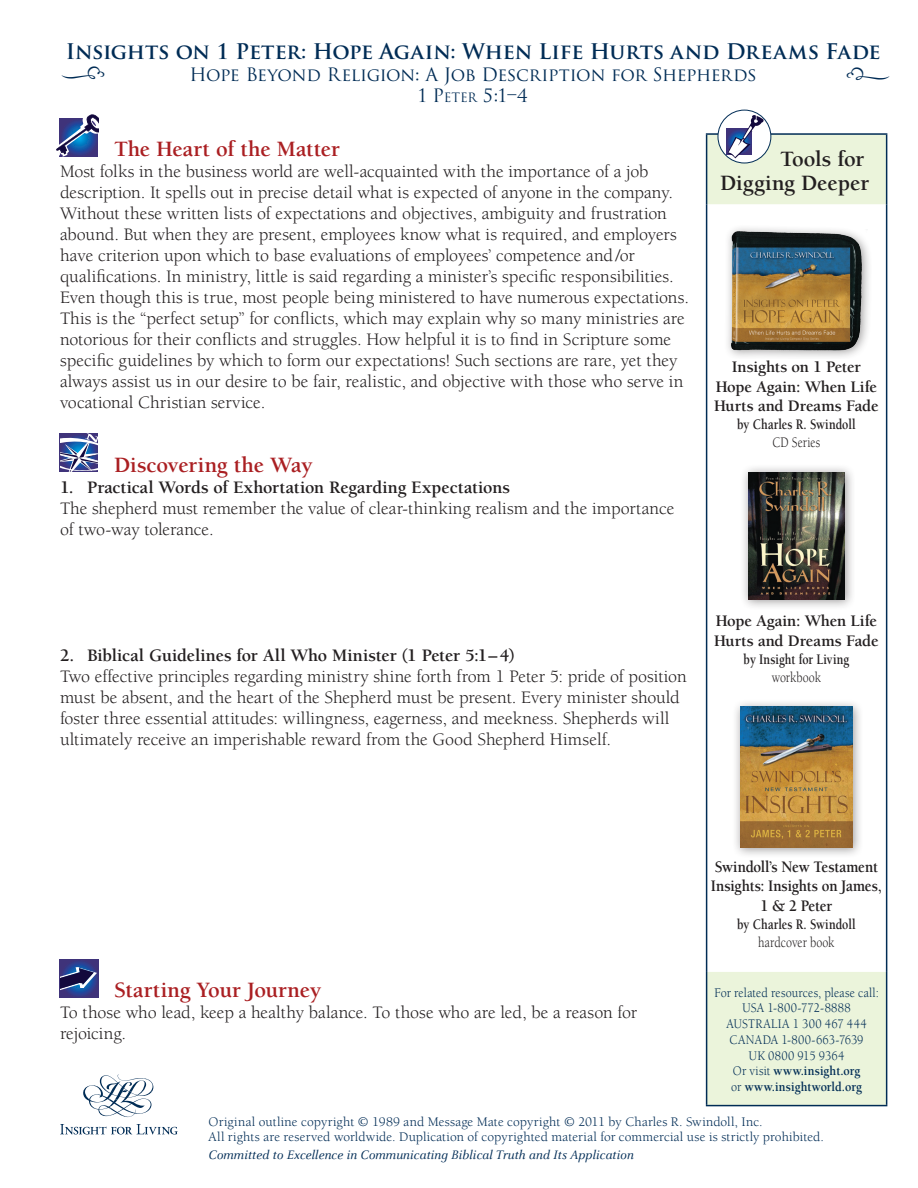
<style>
.page{position:relative;width:918px;height:1188px;background:#fff}
.page>*{position:absolute;margin:0;border:0;box-sizing:border-box;transform-origin:0 0}
.t1{font:36px "Type Embellishments One Plain";color:#002c55}
.t2{font:700 22.5px "Berkeley";letter-spacing:-.005em;color:#aa1f22}
.t3{font:700 22.5px/24px "Berkeley";letter-spacing:-.005em;color:#231f20;text-align:right}
.t4{font:700 21px "Trajan Pro";letter-spacing:-.01em;color:#002c55}
.t5{font:18px/21px "Berkeley";color:#231f20}
.t6{font:700 18px "Berkeley";letter-spacing:-.005em;color:#231f20}
.t7{font:18px "Trajan Pro";letter-spacing:-.03em;color:#002c55}
.t8{font:18px "Trajan";color:#002c55}
.t9{font:700 16.5px/19.5px "Berkeley";letter-spacing:-.01em;color:#231f20}
.t10{font:700 16.5px/19.5px "Berkeley";letter-spacing:-.01em;color:#231f20;text-align:center;scale:.9 1}
.t11{font:700 15px "Berkeley";color:#231f20;scale:.8 1}
.t12{font:15px "Berkeley";color:#231f20;scale:.8 1}
.t13{font:15px "Berkeley";letter-spacing:.02em;color:#231f20;scale:.8 1}
.t14{font:13.5px/15px "Berkeley";letter-spacing:.01em;color:#002c55}
.t15{font:13.5px/15.8px "Berkeley";letter-spacing:.01em;color:#002c55;text-align:center;scale:.9 1}
.t16{font:italic 13.5px "Celeste";color:#002c55}
.s1{font-size:12.6px}
.s2{font-weight:700}
</style>
<div class="page">
<svg style="left:707px;top:135px;width:179px;height:970px"></svg>
<hr style="left:706px;top:133px;width:181px;height:2px;background:#002c55">
<hr style="left:706px;top:135px;width:1px;height:69px;background:#002c55">
<hr style="left:886px;top:135px;width:1px;height:69px;background:#002c55">
<hr style="left:706px;top:204px;width:1px;height:768px;background:#002c55">
<hr style="left:886px;top:204px;width:1px;height:768px;background:#002c55">
<hr style="left:706px;top:972px;width:1px;height:133px;background:#002c55">
<hr style="left:886px;top:972px;width:1px;height:133px;background:#002c55">
<hr style="left:706px;top:1105px;width:181px;height:1px;background:#002c55">
<svg style="left:718px;top:110px;width:53px;height:53px"></svg>
<div style="left:718px;top:110px;width:53px;height:53px;border:1px solid #002c55;border-radius:50%"></div>
<div style="left:726px;top:128px;width:26px;height:26px;background:#3f337a"></div>
<svg style="left:727px;top:115px;width:37px;height:43px"></svg>
<div style="left:740px;top:464px;width:115px;height:146px;background:#231f20;opacity:.44"></div>
<img style="left:748px;top:472px;width:97px;height:127px">
<div style="left:731px;top:698px;width:132px;height:160px;background:#231f20;opacity:.44"></div>
<img style="left:740px;top:707px;width:113px;height:141px">
<svg style="left:83px;top:1074px;width:70px;height:43px"></svg>
<svg style="left:60px;top:1124px;width:118px;height:11px"></svg>
<div style="left:723px;top:222px;width:148px;height:137px;background:#231f20;opacity:.44"></div>
<img style="left:725px;top:230px;width:143px;height:124px">
<svg style="left:60px;top:434px;width:38px;height:38px"></svg>
<svg style="left:60px;top:959px;width:38px;height:38px"></svg>
<svg style="left:60px;top:967px;width:37px;height:23px"></svg>
<svg style="left:56px;top:114px;width:42px;height:42px"></svg>
<p class="t4" style="left:66px;top:39px;width:816px">Insights on 1 Peter: Hope Again: When Life Hurts and Dreams Fade</p>
<p class="t7" style="left:190px;top:63px;width:569px">Hope Beyond Religion: A Job Description for Shepherds</p>
<p class="t8" style="left:418px;top:85px;width:112px">1 P<span class="s1">ETER</span> 5:1–4</p>
<h1 class="t1" style="left:60px;top:58px;width:47px">j</h1>
<h1 class="t1" style="left:845px;top:60px;width:47px">i</h1>
<p class="t2" style="left:114px;top:137px;width:227px">The Heart of the Matter</p>
<p class="t5" style="left:60px;top:161px;width:631px">Most folks in the business world are well-acquainted with the importance of a job description. It spells out in precise detail what is expected of anyone in the company.<br>Without these written lists of expectations and objectives, ambiguity and frustration abound. But when they are present, employees know what is required, and employers have criterion upon which to base evaluations of employees’ competence and /or qualifications. In ministry, little is said regarding a minister’s specific responsibilities.<br>Even though this is true, most people being ministered to have numerous expectations.<br>This is the “perfect setup” for conflicts, which may explain why so many ministries are notorious for their conflicts and struggles. How helpful it is to find in Scripture some specific guidelines by which to form our expectations! Such sections are rare, yet they always assist us in our desire to be fair, realistic, and objective with those who serve in vocational Christian service.</p>
<p class="t2" style="left:114px;top:453px;width:200px">Discovering the Way</p>
<p class="t6" style="left:60px;top:477px;width:452px">1. Practical Words of Exhortation Regarding Expectations</p>
<p class="t5" style="left:60px;top:498px;width:616px">The shepherd must remember the value of clear-thinking realism and the importance of two-way tolerance.</p>
<p class="t3" style="left:720px;top:147px;width:151px">Tools for<br>Digging Deeper</p>
<p class="t9" style="left:714px;top:358px;width:166px;text-align:center">Insights on 1 Peter<br>Hope Again: When Life<br>Hurts and Dreams Fade</p>
<p class="t11" style="left:737px;top:417px;width:149px">by Charles R. Swindoll</p>
<p class="t13" style="left:772px;top:435px;width:61px">CD Series</p>
<p class="t6" style="left:60px;top:645px;width:456px">2. Biblical Guidelines for All Who Minister (1 Peter 5:1–4)</p>
<p class="t5" style="left:60px;top:666px;width:628px">Two effective principles regarding ministry shine forth from 1 Peter 5: pride of position must be absent, and the heart of the Shepherd must be present. Every minister should foster three essential attitudes: willingness, eagerness, and meekness. Shepherds will ultimately receive an imperishable reward from the Good Shepherd Himself.</p>
<p class="t9" style="left:714px;top:611px;width:166px">Hope Again: When Life<br>Hurts and Dreams Fade</p>
<p class="t11" style="left:744px;top:651px;width:134px">by Insight for Living</p>
<p class="t12" style="left:772px;top:669px;width:63px">workbook</p>
<p class="t2" style="left:114px;top:978px;width:209px">Starting Your Journey</p>
<p class="t5" style="left:60px;top:1002px;width:579px">To those who lead, keep a healthy balance. To those who are led, be a reason for rejoicing.</p>
<p class="t10" style="left:711px;top:857px;width:191px">Swindoll’s New Testament<br>Insights: Insights on James,<br>1 &amp; 2 Peter</p>
<p class="t11" style="left:737px;top:916px;width:149px">by Charles R. Swindoll</p>
<p class="t12" style="left:758px;top:934px;width:97px">hardcover book</p>
<p class="t15" style="left:714px;top:985px;width:184px">For related resources, please call:<br>USA 1-800-772-8888<br>AUSTRALIA 1 300 467 444<br>CANADA 1-800-663-7639<br>UK 0800 915 9364<br>Or visit <span class="s2">www.insight.org<br></span>or <span class="s2">www.insightworld.org</span></p>
<p class="t14" style="left:209px;top:1114px;width:617px">Original outline copyright © 1989 and Message Mate copyright © 2011 by Charles R. Swindoll, Inc.<br>All rights are reserved worldwide. Duplication of copyrighted material for commercial use is strictly prohibited.</p>
<p class="t16" style="left:209px;top:1148px;width:427px">Committed to Excellence in Communicating Biblical Truth and Its Application</p>
</div>
